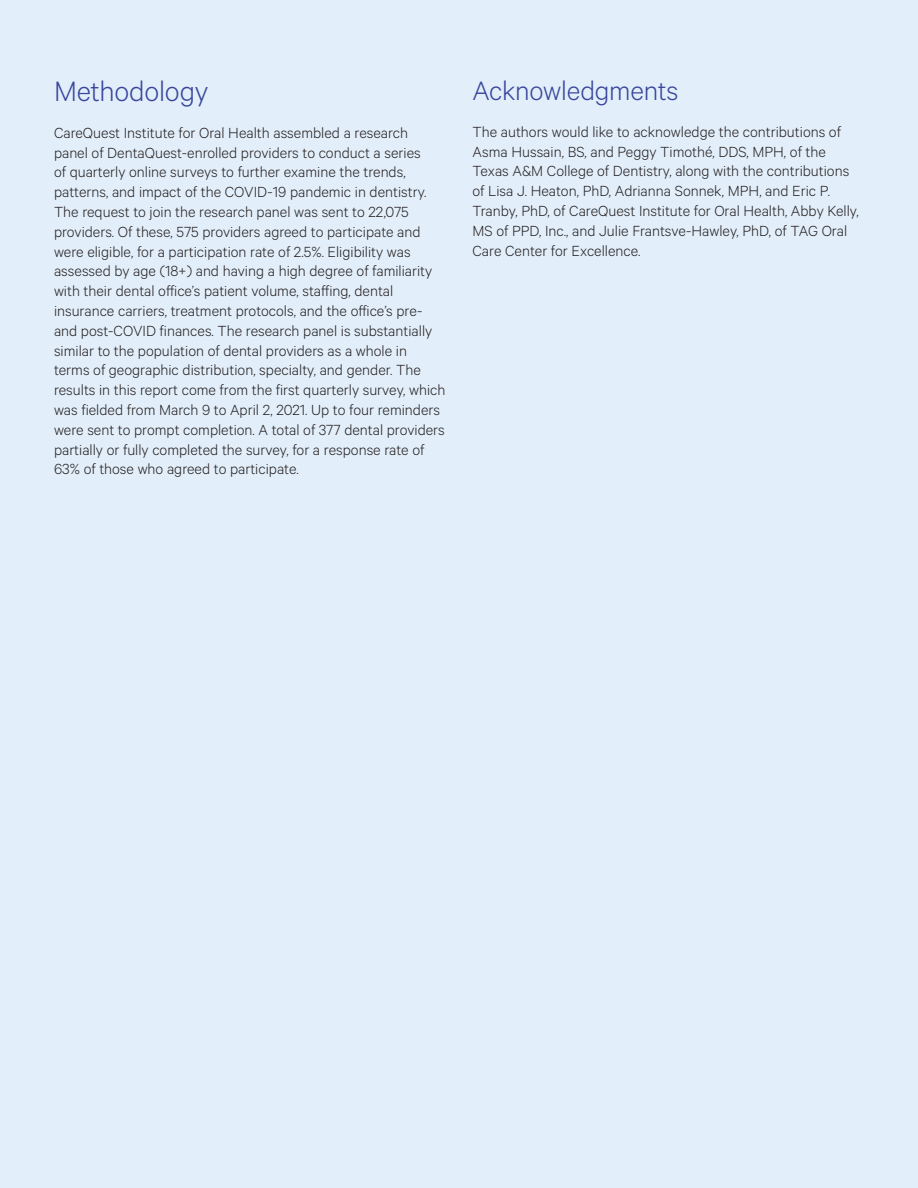
<style>
.page{position:relative;width:918px;height:1188px;background:#e2eef9}
.page>*{position:absolute;margin:0;border:0;box-sizing:border-box;transform-origin:0 0}
.t1{font:300 31.5px "Calibre";letter-spacing:-.005em;color:#38459c}
.t2{font:300 30px "Calibre";letter-spacing:-.005em;color:#38459c}
.t3{font:300 16.5px/19.8px "Calibre";color:#231f20}
</style>
<div class="page">
<h1 class="t1" style="left:54px;top:73px;width:156px">Methodology</h1>
<p class="t3" style="left:54px;top:122px;width:393px">CareQuest Institute for Oral Health assembled a research panel of DentaQuest-enrolled providers to conduct a series<br>of quarterly online surveys to further examine the trends, patterns, and impact of the COVID-19 pandemic in dentistry.<br>The request to join the research panel was sent to 22,075 providers. Of these, 575 providers agreed to participate and were eligible, for a participation rate of 2.5%. Eligibility was assessed by age (18+) and having a high degree of familiarity with their dental office’s patient volume, staffing, dental insurance carriers, treatment protocols, and the office’s pre&shy;and post-COVID finances. The research panel is substantially similar to the population of dental providers as a whole in terms of geographic distribution, specialty, and gender. The results in this report come from the first quarterly survey, which was fielded from March 9 to April 2, 2021. Up to four reminders were sent to prompt completion. A total of 377 dental providers partially or fully completed the survey, for a response rate of 63% of those who agreed to participate.</p>
<h2 class="t2" style="left:472px;top:74px;width:208px">Acknowledgments</h2>
<p class="t3" style="left:472px;top:121px;width:388px">The authors would like to acknowledge the contributions of Asma Hussain, BS, and Peggy Timothé, DDS, MPH, of the Texas A&amp;M College of Dentistry, along with the contributions of Lisa J. Heaton, PhD, Adrianna Sonnek, MPH, and Eric P.<br>Tranby, PhD, of CareQuest Institute for Oral Health, Abby Kelly, MS of PPD, Inc., and Julie Frantsve-Hawley, PhD, of TAG Oral Care Center for Excellence.</p>
</div>
